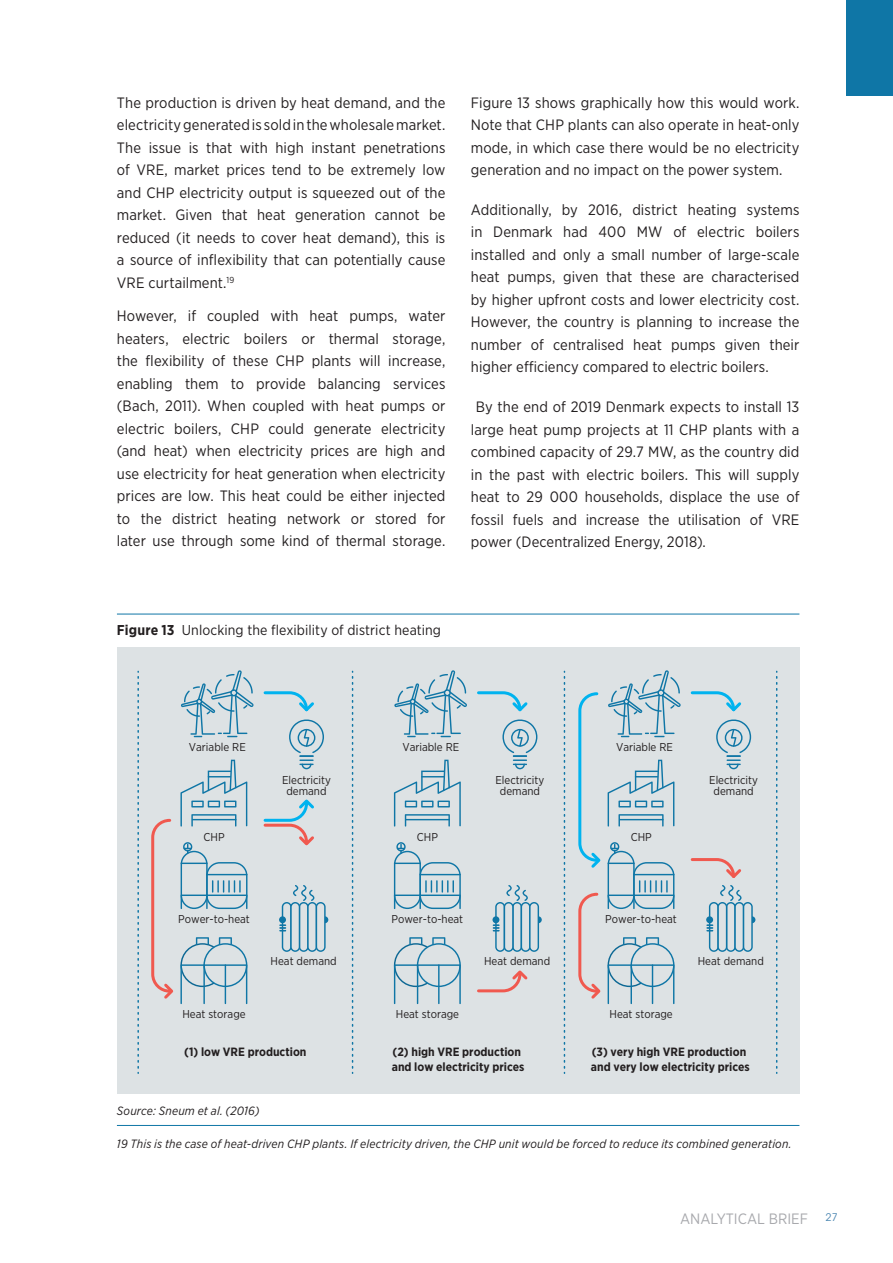
<style>
.page{position:relative;width:893px;height:1263px;background:#fff}
.page>*{position:absolute;margin:0;border:0;box-sizing:border-box;transform-origin:0 0}
.t1{font:15px/22.5px "Gotham Narrow";letter-spacing:.005em;color:#231f20;text-align:justify}
.t2{font:15px "Gotham Narrow";color:#a8a9ad}
.t3{font:14.25px "Gotham Narrow";letter-spacing:.005em;color:#231f20}
.t4{font:italic 12px "Gotham Narrow";letter-spacing:.015em;color:#231f20}
.t5{font:700 12px/14.4px "Gotham Narrow";color:#231f20}
.t6{font:11.4px/11.4px "Gotham Narrow";color:#231f20;text-align:center}
.s1{font-weight:700}
</style>
<div class="page">
<div style="left:117px;top:647px;width:682px;height:446px;background:#dde2e4"></div>
<svg style="left:352px;top:671px;width:1px;height:402px"></svg>
<svg style="left:564px;top:671px;width:1px;height:402px"></svg>
<svg style="left:776px;top:671px;width:1px;height:402px"></svg>
<svg style="left:137px;top:671px;width:2px;height:402px"></svg>
<svg style="left:181px;top:670px;width:72px;height:67px"></svg>
<svg style="left:279px;top:885px;width:49px;height:67px"></svg>
<svg style="left:394px;top:670px;width:73px;height:67px"></svg>
<svg style="left:394px;top:760px;width:67px;height:66px"></svg>
<svg style="left:492px;top:885px;width:50px;height:67px"></svg>
<svg style="left:394px;top:842px;width:67px;height:67px"></svg>
<svg style="left:394px;top:937px;width:67px;height:67px"></svg>
<svg style="left:263px;top:691px;width:61px;height:78px"></svg>
<svg style="left:477px;top:691px;width:60px;height:78px"></svg>
<svg style="left:690px;top:691px;width:61px;height:78px"></svg>
<svg style="left:578px;top:670px;width:103px;height:334px"></svg>
<svg style="left:151px;top:760px;width:96px;height:244px"></svg>
<svg style="left:263px;top:799px;width:51px;height:47px"></svg>
<svg style="left:690px;top:858px;width:65px;height:94px"></svg>
<svg style="left:477px;top:970px;width:51px;height:23px"></svg>
<hr style="left:117px;top:614px;width:682px;height:1px;background:#0f76a6">
<hr style="left:117px;top:1125px;width:682px;height:1px;background:#0f76a6">
<div style="left:846px;top:0;width:47px;height:96px;background:#0f76a6"></div>
<p class="t1" style="left:117px;top:91px;width:330px">The production is driven by heat demand, and the electricity generated is sold in the wholesale market.<br>The issue is that with high instant penetrations of VRE, market prices tend to be extremely low and CHP electricity output is squeezed out of the market. Given that heat generation cannot be reduced (it needs to cover heat demand), this is a source of inflexibility that can potentially cause VRE curtailment.<sup>19</sup></p>
<p class="t1" style="left:117px;top:305px;width:330px">However, if coupled with heat pumps, water heaters, electric boilers or thermal storage, the flexibility of these CHP plants will increase, enabling them to provide balancing services (Bach, 2011). When coupled with heat pumps or electric boilers, CHP could generate electricity (and heat) when electricity prices are high and use electricity for heat generation when electricity prices are low. This heat could be either injected to the district heating network or stored for later use through some kind of thermal storage.</p>
<p class="t1" style="left:471px;top:91px;width:330px">Figure 13 shows graphically how this would work.<br>Note that CHP plants can also operate in heat-only mode, in which case there would be no electricity generation and no impact on the power system.</p>
<p class="t1" style="left:471px;top:198px;width:330px">Additionally, by 2016, district heating systems in Denmark had 400 MW of electric boilers installed and only a small number of large-scale heat pumps, given that these are characterised by higher upfront costs and lower electricity cost.<br>However, the country is planning to increase the number of centralised heat pumps given their higher efficiency compared to electric boilers.</p>
<p class="t1" style="left:471px;top:395px;width:330px;text-indent:5px">By the end of 2019 Denmark expects to install 13 large heat pump projects at 11 CHP plants with a combined capacity of 29.7 MW, as the country did in the past with electric boilers. This will supply heat to 29 000 households, displace the use of fossil fuels and increase the utilisation of VRE power (Decentralized Energy, 2018).</p>
<p class="t3" style="left:117px;top:621px;width:326px"><span class="s1">Figure 13</span> Unlocking the flexibility of district heating</p>
<p class="t6" style="left:189px;top:741px;width:58px">Variable RE</p>
<p class="t6" style="left:204px;top:831px;width:23px">CHP</p>
<p class="t6" style="left:282px;top:774px;width:50px">Electricity demand</p>
<p class="t6" style="left:402px;top:741px;width:58px">Variable RE</p>
<p class="t6" style="left:417px;top:831px;width:23px">CHP</p>
<p class="t6" style="left:495px;top:774px;width:50px">Electricity demand</p>
<p class="t6" style="left:616px;top:741px;width:58px">Variable RE</p>
<p class="t6" style="left:631px;top:831px;width:23px">CHP</p>
<p class="t6" style="left:709px;top:774px;width:50px">Electricity demand</p>
<p class="t6" style="left:178px;top:913px;width:73px">Power-to-heat</p>
<p class="t6" style="left:391px;top:913px;width:73px">Power-to-heat</p>
<p class="t6" style="left:605px;top:913px;width:73px">Power-to-heat</p>
<p class="t6" style="left:271px;top:955px;width:68px">Heat demand</p>
<p class="t6" style="left:484px;top:955px;width:68px">Heat demand</p>
<p class="t6" style="left:182px;top:1008px;width:65px">Heat storage</p>
<p class="t6" style="left:396px;top:1008px;width:65px">Heat storage</p>
<p class="t6" style="left:610px;top:1008px;width:65px">Heat storage</p>
<p class="t6" style="left:698px;top:955px;width:68px">Heat demand</p>
<p class="t5" style="left:184px;top:1044px;width:124px">(1) low VRE production</p>
<p class="t5" style="left:392px;top:1044px;width:134px">(2) high VRE production and low electricity prices</p>
<p class="t5" style="left:591px;top:1044px;width:160px">(3) very high VRE production and very low electricity prices</p>
<p class="t4" style="left:117px;top:1103px;width:144px">Source: Sneum et al. (2016)</p>
<p class="t4" style="left:117px;top:1136px;width:676px">19 This is the case of heat-driven CHP plants. If electricity driven, the CHP unit would be forced to reduce its combined generation.</p>
<p class="t2" style="left:680px;top:1209px;width:159px">ANALYTICAL BRIEF <sup>27</sup></p>
</div>
